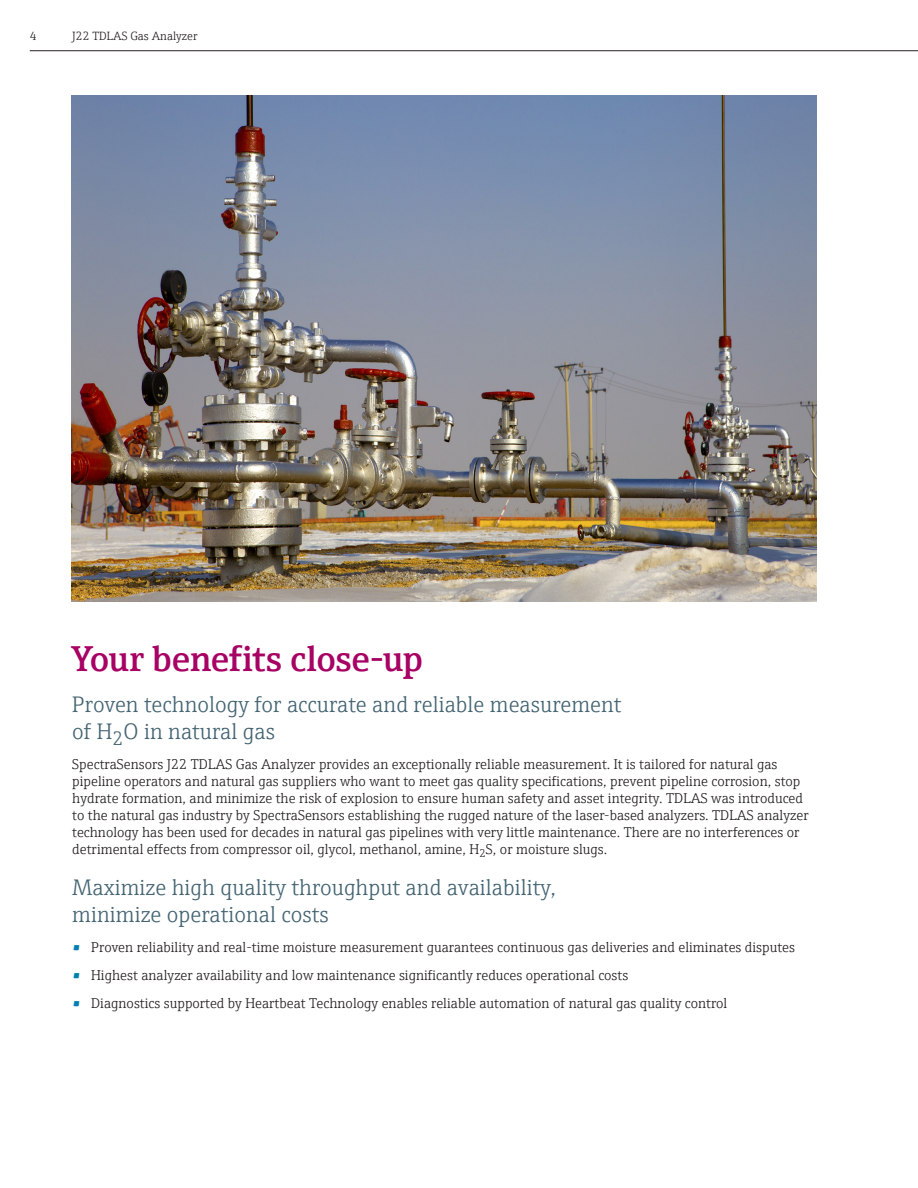
<style>
.page{position:relative;width:918px;height:1188px;background:#fff}
.page>*{position:absolute;margin:0;border:0;box-sizing:border-box;transform-origin:0 0}
.Brochure_Inside_Head{font:600 36px "E+H Serif";letter-spacing:-.005em;color:#a70164}
.General_Subheadline{font:300 22.5px/27px "E+H Serif";color:#446472}
.t1{font:300 14.25px/17px "E+H Serif";color:#231f20}
.t2{font:300 12px "E+H Serif";color:#231f20}
.s1{font-weight:600;color:#0081ad}
</style>
<div class="page">
<hr style="left:30px;top:50px;width:888px;height:1px;background:#231f20">
<img style="left:72px;top:95px;width:745px;height:506px">
<p class="t2" style="left:30px;top:27px;width:8px">4</p>
<p class="t2" style="left:72px;top:27px;width:127px">J22 TDLAS Gas Analyzer</p>
<p class="Brochure_Inside_Head" style="left:72px;top:632px;width:352px">Your benefits close-up</p>
<p class="General_Subheadline" style="left:72px;top:689px;width:551px">Proven technology for accurate and reliable measurement of H<sub>2</sub>O in natural gas</p>
<p class="t1" style="left:72px;top:755px;width:738px">SpectraSensors J22 TDLAS Gas Analyzer provides an exceptionally reliable measurement. It is tailored for natural gas pipeline operators and natural gas suppliers who want to meet gas quality specifications, prevent pipeline corrosion, stop hydrate formation, and minimize the risk of explosion to ensure human safety and asset integrity. TDLAS was introduced to the natural gas industry by SpectraSensors establishing the rugged nature of the laser-based analyzers. TDLAS analyzer technology has been used for decades in natural gas pipelines with very little maintenance. There are no interferences or detrimental effects from compressor oil, glycol, methanol, amine, H<sub>2</sub>S, or moisture slugs.</p>
<p class="General_Subheadline" style="left:72px;top:872px;width:485px">Maximize high quality throughput and availability, minimize operational costs</p>
<p class="t1" style="left:72px;top:938px;width:724px"><span class="s1">•</span> Proven reliability and real-time moisture measurement guarantees continuous gas deliveries and eliminates disputes</p>
<p class="t1" style="left:72px;top:966px;width:557px"><span class="s1">•</span> Highest analyzer availability and low maintenance significantly reduces operational costs</p>
<p class="t1" style="left:72px;top:994px;width:656px"><span class="s1">•</span> Diagnostics supported by Heartbeat Technology enables reliable automation of natural gas quality control</p>
</div>
